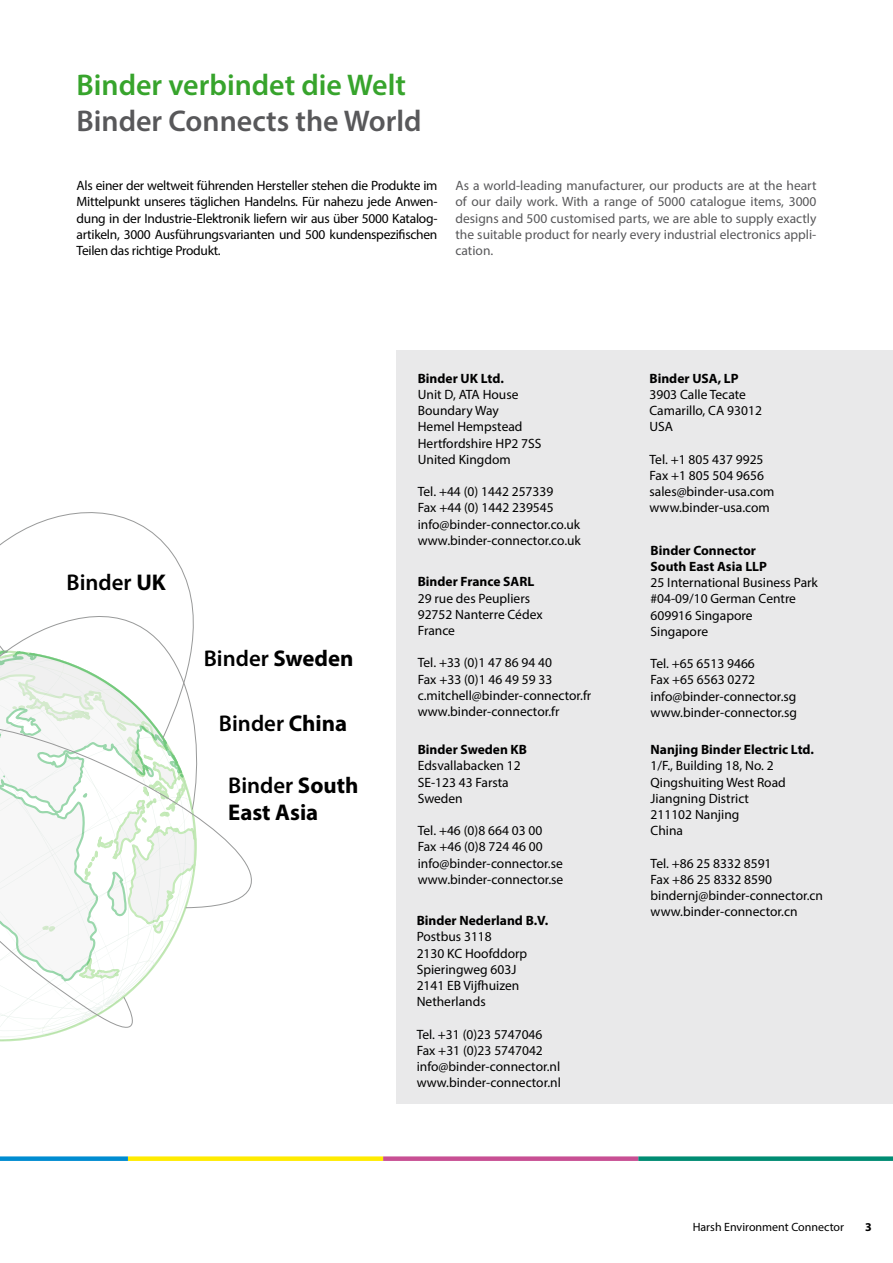
<style>
.page{position:relative;width:893px;height:1263px;background:#fff}
.page>*{position:absolute;margin:0;border:0;box-sizing:border-box;transform-origin:0 0}
.t1{font:600 30px "Myriad Pro";color:#37a42c}
.t2{font:600 30px "Myriad Pro";color:#58585a}
.t3{font:600 22.8px "Myriad Pro";color:#000}
.t4{font:700 22.8px/27.3px "Myriad Pro";color:#000}
.t5{font:13.5px/16.2px "Myriad Pro";color:#000}
.t6{font:13.5px/16.2px "Myriad Pro";color:#58585a;text-align:justify}
.t7{font:700 13.5px/16.2px "Myriad Pro";color:#000}
.t8{font:12px "Myriad Pro";color:#000}
.t9{font:700 12px "Myriad Pro";color:#000}
.s1{font-weight:700}
.s2{font-weight:600}
</style>
<div class="page">
<div style="left:638px;top:1156px;width:255px;height:5px;background:#008c73"></div>
<div style="left:383px;top:1156px;width:255px;height:5px;background:#c85094"></div>
<div style="left:128px;top:1156px;width:255px;height:5px;background:#ffeb00"></div>
<div style="left:0;top:1156px;width:128px;height:5px;background:#008cd1"></div>
<div style="left:396px;top:350px;width:497px;height:753px;background:#e9e9ea"></div>
<svg style="left:0;top:512px;width:213px;height:452px"></svg>
<svg style="left:0;top:576px;width:209px;height:234px"></svg>
<svg style="left:0;top:746px;width:157px;height:296px"></svg>
<h1 class="t1" style="left:77px;top:65px;width:331px">Binder verbindet die Welt</h1>
<h1 class="t2" style="left:77px;top:101px;width:346px">Binder Connects the World</h1>
<p class="t5" style="left:77px;top:177px;width:362px;text-align:justify">Als einer der weltweit führenden Hersteller stehen die Produkte im Mittelpunkt unseres täglichen Handelns. Für nahezu jede Anwen&shy;dung in der Industrie-Elektronik liefern wir aus über 5000 Katalog&shy;artikeln, 3000 Ausführungsvarianten und 500 kundenspezifischen Teilen das richtige Produkt.</p>
<p class="t6" style="left:455px;top:177px;width:362px">As a world-leading manufacturer, our products are at the heart of our daily work. With a range of 5000 catalogue items, 3000 designs and 500 customised parts, we are able to supply exactly the suitable product for nearly every industrial electronics appli&shy;cation.</p>
<h2 class="t3" style="left:67px;top:567px;width:101px">Binder <span class="s1">UK</span></h2>
<h2 class="t3" style="left:204px;top:644px;width:151px">Binder <span class="s1">Sweden</span></h2>
<h2 class="t3" style="left:219px;top:709px;width:130px">Binder <span class="s1">China</span></h2>
<h2 class="t4" style="left:228px;top:770px;width:132px"><span class="s2">Binder</span> South<br>East Asia</h2>
<p class="t7" style="left:418px;top:370px;width:88px">Binder UK Ltd.</p>
<p class="t5" style="left:418px;top:386px;width:125px">Unit D, ATA House<br>Boundary Way<br>Hemel Hempstead<br>Hertfordshire HP2 7SS<br>United Kingdom</p>
<p class="t5" style="left:418px;top:483px;width:165px">Tel. +44 (0) 1442 257339<br>Fax +44 (0) 1442 239545 info@binder-connector.co.uk www.binder-connector.co.uk</p>
<p class="t7" style="left:418px;top:573px;width:118px">Binder France SARL</p>
<p class="t5" style="left:418px;top:590px;width:126px">29 rue des Peupliers<br>92752 Nanterre Cédex<br>France</p>
<p class="t5" style="left:418px;top:655px;width:175px">Tel. +33 (0)1 47 86 94 40<br>Fax +33 (0)1 46 49 59 33 c.mitchell@binder-connector.fr www.binder-connector.fr</p>
<p class="t7" style="left:418px;top:741px;width:111px">Binder Sweden KB</p>
<p class="t5" style="left:418px;top:757px;width:104px">Edsvallabacken 12<br>SE-123 43 Farsta<br>Sweden</p>
<p class="t5" style="left:418px;top:822px;width:147px">Tel. +46 (0)8 664 03 00<br>Fax +46 (0)8 724 46 00 info@binder-connector.se www.binder-connector.se</p>
<p class="t7" style="left:417px;top:912px;width:133px">Binder Nederland B.V.</p>
<p class="t5" style="left:417px;top:928px;width:112px">Postbus 3118<br>2130 KC Hoofddorp<br>Spieringweg 603J<br>2141 EB Vijfhuizen<br>Netherlands</p>
<p class="t5" style="left:417px;top:1026px;width:146px">Tel. +31 (0)23 5747046<br>Fax +31 (0)23 5747042 info@binder-connector.nl www.binder-connector.nl</p>
<p class="t7" style="left:649px;top:370px;width:91px">Binder USA, LP</p>
<p class="t5" style="left:649px;top:386px;width:114px">3903 Calle Tecate<br>Camarillo, CA 93012<br>USA</p>
<p class="t5" style="left:649px;top:451px;width:127px">Tel. +1 805 437 9925<br>Fax +1 805 504 9656 sales@binder-usa.com www.binder-usa.com</p>
<p class="t7" style="left:651px;top:542px;width:118px">Binder Connector<br>South East Asia LLP</p>
<p class="t5" style="left:651px;top:574px;width:169px">25 International Business Park #04-09/10 German Centre<br>609916 Singapore<br>Singapore</p>
<p class="t5" style="left:651px;top:655px;width:148px">Tel. +65 6513 9466<br>Fax +65 6563 0272 info@binder-connector.sg www.binder-connector.sg</p>
<p class="t7" style="left:651px;top:741px;width:165px">Nanjing Binder Electric Ltd.</p>
<p class="t5" style="left:651px;top:757px;width:137px">1/F., Building 18, No. 2<br>Qingshuiting West Road<br>Jiangning District<br>211102 Nanjing<br>China</p>
<p class="t5" style="left:651px;top:855px;width:174px">Tel. +86 25 8332 8591<br>Fax +86 25 8332 8590 bindernj@binder-connector.cn www.binder-connector.cn</p>
<p class="t8" style="left:693px;top:1220px;width:153px">Harsh Environment Connector</p>
<p class="t9" style="left:865px;top:1219px;width:8px">3</p>
</div>
